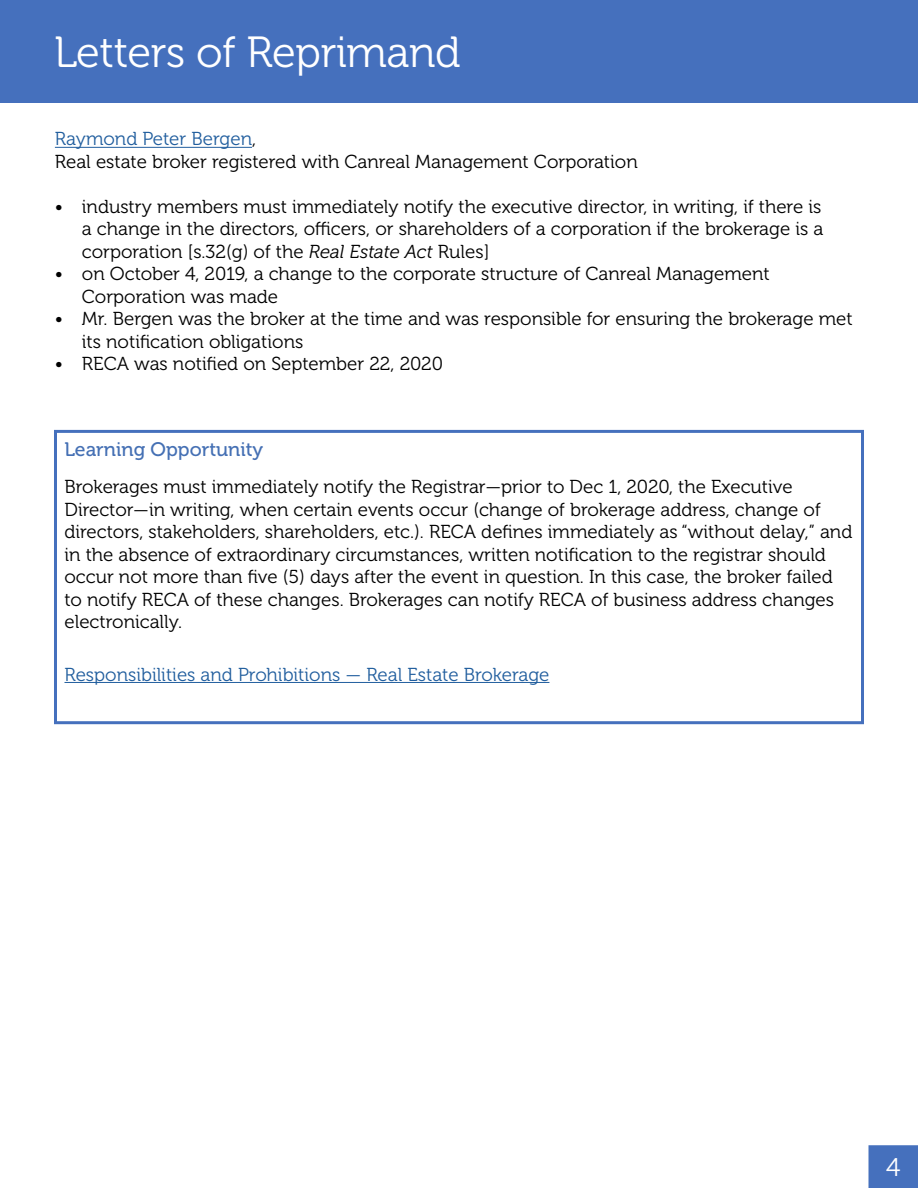
<style>
.page{position:relative;width:918px;height:1188px;background:#fff}
.page>*{position:absolute;margin:0;border:0;box-sizing:border-box;transform-origin:0 0}
.t1{font:43.5px "Museo 300";letter-spacing:-.01em;color:#fff}
.t2{font:25.5px "Museo 300";color:#fff}
.t3{font:19.5px "Museo 500";color:#4570b4}
.t4{font:18.75px/22.5px "Museo 300";color:#000}
.t5{font:18.75px "Museo 300";color:#215e9e}
.s1{color:#215e9e}
.s2{font-style:italic}
</style>
<div class="page">
<div style="left:869px;top:1146px;width:48px;height:41px;background:#4570bd"></div>
<div style="left:868px;top:1145px;width:50px;height:43px;border:2px solid #4570bd"></div>
<div style="left:0;top:0;width:918px;height:103px;background:#4570bd"></div>
<hr style="left:64px;top:682px;width:485px;height:1px;background:#215e9e">
<div style="left:54px;top:430px;width:810px;height:294px;border:3px solid #4570bd"></div>
<hr style="left:55px;top:147px;width:197px;height:1px;background:#215e9e">
<h1 class="t1" style="left:54px;top:28px;width:408px">Letters of Reprimand</h1>
<p class="t4" style="left:55px;top:128px;width:584px"><span class="s1">Raymond Peter Bergen</span>,<br>Real estate broker registered with Canreal Management Corporation</p>
<p class="t4" style="left:82px;top:196px;width:743px;text-align:justify;text-indent:-27px">• industry members must immediately notify the executive director, in writing, if there is a change in the directors, officers, or shareholders of a corporation if the brokerage is a corporation [s.32(g) of the <span class="s2">Real Estate Act</span> Rules]</p>
<p class="t4" style="left:82px;top:263px;width:689px;text-indent:-27px">• on October 4, 2019, a change to the corporate structure of Canreal Management<br>Corporation was made</p>
<p class="t4" style="left:82px;top:308px;width:772px;text-indent:-27px">• Mr. Bergen was the broker at the time and was responsible for ensuring the brokerage met its notification obligations</p>
<p class="t4" style="left:55px;top:353px;width:390px">• RECA was notified on September 22, 2020</p>
<p class="t3" style="left:64px;top:438px;width:200px">Learning Opportunity</p>
<p class="t4" style="left:64px;top:476px;width:789px">Brokerages must immediately notify the Registrar—prior to Dec 1, 2020, the Executive Director—in writing, when certain events occur (change of brokerage address, change of directors, stakeholders, shareholders, etc.). RECA defines immediately as “without delay,” and in the absence of extraordinary circumstances, written notification to the registrar should occur not more than five (5) days after the event in question. In this case, the broker failed to notify RECA of these changes. Brokerages can notify RECA of business address changes electronically.</p>
<p class="t5" style="left:64px;top:664px;width:486px">Responsibilities and Prohibitions — Real Estate Brokerage</p>
<h2 class="t2" style="left:886px;top:1154px;width:16px">4</h2>
</div>
